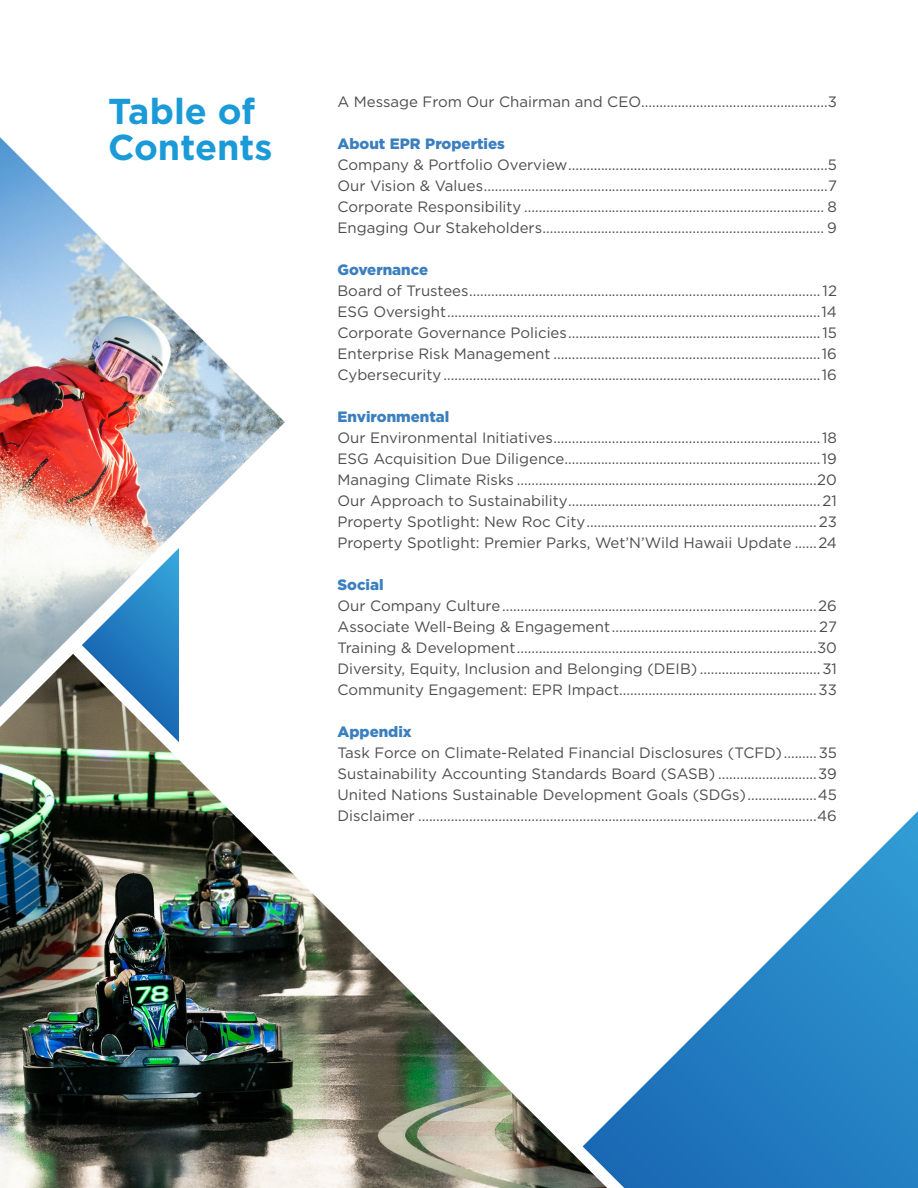
<style>
.page{position:relative;width:918px;height:1188px;background:#fff}
.page>*{position:absolute;margin:0;border:0;box-sizing:border-box;transform-origin:0 0}
.t1{font:700 36px/36px "Gotham";color:#1a9ad7}
.t2{font:15px/21px "Gotham";color:#4d4d4f;text-align:justify}
.t3{font:900 15px "Gotham";color:#3b7fbe}
</style>
<div class="page">
<img style="left:0;top:707px;width:583px;height:481px">
<svg style="left:82px;top:707px;width:97px;height:35px"></svg>
<img style="left:0;top:137px;width:285px;height:570px">
<svg style="left:583px;top:811px;width:335px;height:377px"></svg>
<h1 class="t1" style="left:108px;top:93px;width:166px">Table of<br>Contents</h1>
<p class="t2" style="left:338px;top:91px;width:501px">A Message From Our Chairman and CEO...................................................3</p>
<p class="t3" style="left:338px;top:133px;width:169px">About EPR Properties</p>
<p class="t2" style="left:338px;top:154px;width:501px">Company &amp; Portfolio Overview.......................................................................5<br>Our Vision &amp; Values..............................................................................................7<br>Corporate Responsibility .................................................................................. 8<br>Engaging Our Stakeholders............................................................................. 9</p>
<p class="t3" style="left:338px;top:259px;width:92px">Governance</p>
<p class="t2" style="left:338px;top:280px;width:501px">Board of Trustees................................................................................................12<br>ESG Oversight......................................................................................................14<br>Corporate Governance Policies.....................................................................15<br>Enterprise Risk Management .........................................................................16<br>Cybersecurity .......................................................................................................16</p>
<p class="t3" style="left:338px;top:406px;width:113px">Environmental</p>
<p class="t2" style="left:338px;top:427px;width:501px">Our Environmental Initiatives.........................................................................18<br>ESG Acquisition Due Diligence......................................................................19<br>Managing Climate Risks ..................................................................................20<br>Our Approach to Sustainability.....................................................................21<br>Property Spotlight: New Roc City...............................................................23<br>Property Spotlight: Premier Parks, Wet’N’Wild Hawaii Update ......24</p>
<p class="t3" style="left:338px;top:574px;width:48px">Social</p>
<p class="t2" style="left:338px;top:595px;width:501px">Our Company Culture......................................................................................26<br>Associate Well-Being &amp; Engagement ........................................................ 27<br>Training &amp; Development..................................................................................30<br>Diversity, Equity, Inclusion and Belonging (DEIB) .................................31<br>Community Engagement: EPR Impact......................................................33</p>
<p class="t3" style="left:338px;top:721px;width:76px">Appendix</p>
<p class="t2" style="left:338px;top:742px;width:501px">Task Force on Climate-Related Financial Disclosures (TCFD) .........35<br>Sustainability Accounting Standards Board (SASB) ...........................39<br>United Nations Sustainable Development Goals (SDGs)...................45<br>Disclaimer .............................................................................................................46</p>
</div>
